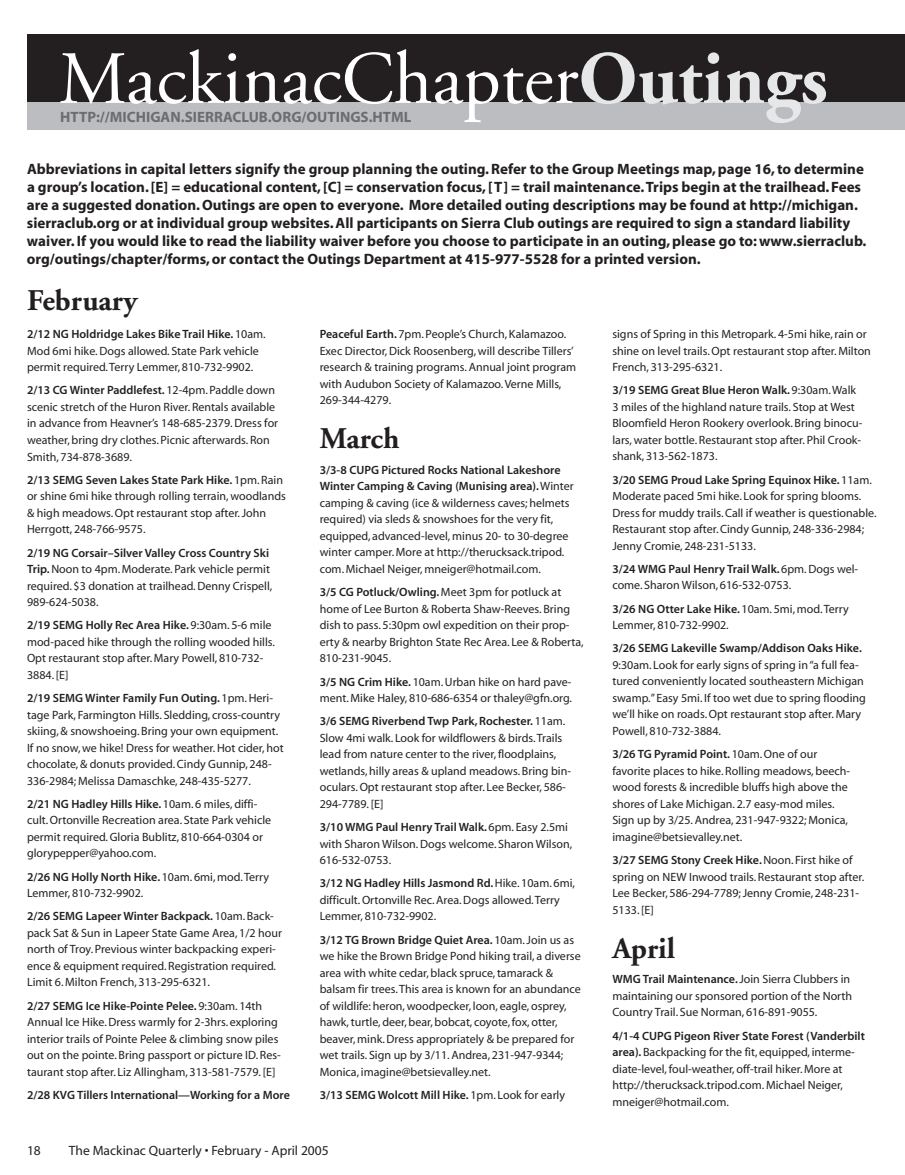
<style>
.page{position:relative;width:905px;height:1175px;background:#fff}
.page>*{position:absolute;margin:0;border:0;box-sizing:border-box;transform-origin:0 0}
.t1{font:75px "Adobe Garamond";color:#fff}
.t2{font:700 30px "Adobe Garamond";color:#231f20}
.t3{font:15px/18px "Myriad MM 700 600";color:#231f20}
.t4{font:15px "Myriad MM 700 600";color:#6c6d70}
.t5{font:13.5px "Myriad MM 400 600";color:#231f20}
.t6{font:12px/16.5px "Myriad MM 400 600";color:#231f20}
.t7{font:12px/16.5px "Myriad MM 565 600";color:#231f20}
.s1{font-weight:700;color:#e6e7e9}
.s2{font-family:"Myriad MM 400 600"}
.s3{font-family:"Myriad MM 565 600"}
</style>
<div class="page">
<div style="left:27px;top:34px;width:877px;height:69px;background:#231f20"></div>
<div style="left:27px;top:103px;width:877px;height:27px;background:#bcbdc0"></div>
<h1 class="t1" style="left:58px;top:39px;width:770px">MackinacChapter<span class="s1">Outings</span></h1>
<p class="t4" style="left:60px;top:110px;width:353px">http://michigan.sierraclub.org/outings.html</p>
<p class="t3" style="left:27px;top:161px;width:841px">Abbreviations in capital letters signify the group planning the outing. Refer to the Group Meetings map, page 16, to determine a group’s location. [E] = educational content, [C] = conservation focus, [T] = trail maintenance. Trips begin at the trailhead. Fees are a suggested donation. Outings are open to everyone. More detailed outing descriptions may be found at http://michigan. sierraclub.org or at individual group websites. All participants on Sierra Club outings are required to sign a standard liability waiver. If you would like to read the liability waiver before you choose to participate in an outing, please go to: www.sierraclub. org/outings/chapter/forms, or contact the Outings Department at 415-977-5528 for a printed version.</p>
<h2 class="t2" style="left:27px;top:284px;width:112px">February</h2>
<p class="t7" style="left:27px;top:326px;width:240px">2/12 NG Holdridge Lakes Bike Trail Hike. <span class="s2">10am.</span></p>
<p class="t6" style="left:27px;top:343px;width:233px">Mod 6mi hike. Dogs allowed. State Park vehicle permit required. Terry Lemmer, 810-732-9902.</p>
<p class="t7" style="left:27px;top:383px;width:249px">2/13 CG Winter Paddlefest. <span class="s2">12-4pm. Paddle down</span></p>
<p class="t6" style="left:27px;top:399px;width:253px">scenic stretch of the H uron River. Rentals available in advance from H eavner’s 148-685-2379. D ress for weather, bring dry clothes. Picnic afterwards. Ron Smith, 734-878-3689.</p>
<p class="t7" style="left:27px;top:472px;width:257px">2/13 SEMG Seven Lakes State Park Hike. <span class="s2">1pm. Rain</span></p>
<p class="t6" style="left:27px;top:488px;width:260px">or shine 6mi hike through rolling terrain, woodlands &amp; high meadows. Opt restaurant stop after. John<br>H errgott, 248-766-9575.</p>
<p class="t7" style="left:27px;top:545px;width:243px">2/19 NG Corsair–Silver Valley Cross Country Ski</p>
<p class="t6" style="left:27px;top:561px;width:247px"><span class="s3">Trip.</span> Noon to 4pm. Moderate. Park vehicle permit required. $3 donation at trailhead. Denny Crispell,<br>989-624-5038.</p>
<p class="t7" style="left:27px;top:617px;width:246px">2/19 SEMG Holly Rec Area Hike. <span class="s2">9:30am. 5-6 mile</span></p>
<p class="t6" style="left:27px;top:634px;width:249px">mod-paced hike through the rolling wooded hills.<br>Opt restaurant stop after. Mary Powell, 810-732-<br>3884. [E]</p>
<p class="t7" style="left:27px;top:690px;width:247px">2/19 SEMG Winter Family Fun Outing. <span class="s2">1pm. Heri-</span></p>
<p class="t6" style="left:27px;top:707px;width:258px">tage Park, Farmington H ills. Sledding, cross-country skiing, &amp; snowshoeing. Bring your own equipment.<br>If no snow, we hike! Dress for weather. Hot cider, hot chocolate, &amp; donuts provided. Cindy Gunnip, 248- 336-2984; Melissa Damaschke, 248-435-5277.</p>
<p class="t7" style="left:27px;top:796px;width:232px">2/21 NG Hadley Hills Hike. <span class="s2">10am. 6 miles, diffi-</span></p>
<p class="t6" style="left:27px;top:812px;width:246px">cult. Ortonville Recreation area. State Park vehicle permit required. Gloria Bublitz, 810-664-0304 or glorypepper@yahoo.com.</p>
<p class="t7" style="left:27px;top:869px;width:243px">2/26 NG Holly North Hike. <span class="s2">10am. 6mi, mod. Terry</span></p>
<p class="t6" style="left:27px;top:885px;width:118px">Lemmer, 810-732-9902.</p>
<p class="t7" style="left:27px;top:908px;width:248px">2/26 SEMG Lapeer Winter Backpack. <span class="s2">10am. Back-</span></p>
<p class="t6" style="left:27px;top:925px;width:256px">pack Sat &amp; Sun in Lapeer State Game Area, 1/2 hour north of Troy. Previous winter backpacking experi&shy;ence &amp; equipment required. Registration required.<br>Limit 6. Milton French, 313-295-6321.</p>
<p class="t7" style="left:27px;top:998px;width:237px">2/27 SEMG Ice Hike-Pointe Pelee. <span class="s2">9:30am. 14th</span></p>
<p class="t6" style="left:27px;top:1014px;width:255px">Annual Ice H ike. Dress warmly for 2-3hrs. exploring interior trails of Pointe Pelee &amp; climbing snow piles out on the pointe. Bring passport or picture ID. Res&shy;taurant stop after. Liz Allingham, 313-581-7579. [E]</p>
<p class="t7" style="left:27px;top:1087px;width:264px">2/28 KVG Tillers International—Working for a More</p>
<p class="t6" style="left:320px;top:326px;width:258px"><span class="s3">Peaceful Earth.</span> 7pm. People’s Church, Kalamazoo.<br>Exec Director, Dick Roosenberg, will describe Tillers’ research &amp; training programs. Annual joint program with Audubon Society of Kalamazoo. Verne Mills, 269-344-4279.</p>
<h2 class="t2" style="left:320px;top:422px;width:81px">March</h2>
<p class="t7" style="left:320px;top:462px;width:255px">3/3-8 CUPG Pictured Rocks National Lakeshore<br>Winter Camping &amp; Caving (Munising area). <span class="s2">Winter</span></p>
<p class="t6" style="left:320px;top:495px;width:251px">camping &amp; caving (ice &amp; wilderness caves; helmets required) via sleds &amp; snowshoes for the very fit, equipped, advanced-level, minus 20- to 30-degree winter camper. More at http://therucksack.tripod. com. Michael Neiger, mneiger@hotmail.com.</p>
<p class="t7" style="left:320px;top:584px;width:243px">3/5 CG Potluck/Owling. <span class="s2">Meet 3pm for potluck at</span></p>
<p class="t6" style="left:320px;top:601px;width:265px">home of Lee Burton &amp; Roberta Shaw-Reeves. Bring dish to pass. 5:30pm owl expedition on their prop&shy;erty &amp; nearby Brighton State Rec Area. Lee &amp; Roberta, 810-231-9045.</p>
<p class="t6" style="left:320px;top:674px;width:254px"><span class="s3">3/5 NG Crim Hike.</span> 10am. U rban hike on hard pave&shy;ment. Mike Haley, 810-686-6354 or thaley@gfn.org.</p>
<p class="t7" style="left:320px;top:713px;width:247px">3/6 SEMG Riverbend Twp Park, Rochester. <span class="s2">11am.</span></p>
<p class="t6" style="left:320px;top:730px;width:253px">Slow 4mi walk. Look for wildflowers &amp; birds. Trails lead from nature center to the river, floodplains, wetlands, hilly areas &amp; upland meadows. Bring bin&shy;oculars. O pt restaurant stop after. Lee Becker, 586- 294-7789. [E]</p>
<p class="t7" style="left:320px;top:819px;width:250px">3/10 WMG Paul Henry Trail Walk. <span class="s2">6pm. Easy 2.5mi</span></p>
<p class="t6" style="left:320px;top:836px;width:254px">with Sharon Wilson. Dogs welcome. Sharon Wilson,<br>616-532-0753.</p>
<p class="t7" style="left:320px;top:875px;width:257px">3/12 NG Hadley Hills Jasmond Rd. <span class="s2">H ike. 10am. 6mi,</span></p>
<p class="t6" style="left:320px;top:892px;width:242px">difficult. Ortonville Rec. Area. Dogs allowed. Terry<br>Lemmer, 810-732-9902.</p>
<p class="t7" style="left:320px;top:932px;width:256px">3/12 TG Brown Bridge Quiet Area. <span class="s2">10am. Join us as</span></p>
<p class="t6" style="left:320px;top:948px;width:263px">we hike the Brown Bridge Pond hiking trail, a diverse area with white cedar, black spruce, tamarack &amp; balsam fir trees. This area is known for an abundance of wildlife: heron, woodpecker, loon, eagle, osprey, hawk, turtle, deer, bear, bobcat, coyote, fox, otter, beaver, mink. Dress appropriately &amp; be prepared for wet trails. Sign up by 3/11. Andrea, 231-947-9344; Monica, imagine@betsievalley.net.</p>
<p class="t7" style="left:320px;top:1087px;width:247px">3/13 SEMG Wolcott Mill Hike. <span class="s2">1pm. Look for early</span></p>
<p class="t5" style="left:27px;top:1143px;width:15px">18</p>
<p class="t5" style="left:69px;top:1143px;width:261px">The Mackinac Quarterly • February - April 2005</p>
<p class="t6" style="left:612px;top:326px;width:260px">signs of Spring in this Metropark. 4-5mi hike, rain or shine on level trails. Opt restaurant stop after. Milton<br>French, 313-295-6321.</p>
<p class="t7" style="left:612px;top:383px;width:245px">3/19 SEMG Great Blue Heron Walk. <span class="s2">9:30am. Walk</span></p>
<p class="t6" style="left:612px;top:399px;width:251px">3 miles of the highland nature trails. Stop at West Bloomfield Heron Rookery overlook. Bring binocu&shy;lars, water bottle. Restaurant stop after. P hil Crook&shy;shank, 313-562-1873.</p>
<p class="t7" style="left:612px;top:472px;width:261px">3/20 SEMG Proud Lake Spring Equinox Hike. <span class="s2">11am.</span></p>
<p class="t6" style="left:612px;top:488px;width:265px">Moderate paced 5mi hike. Look for spring blooms.<br>Dress for muddy trails. Call if weather is questionable.<br>Restaurant stop after. Cindy Gunnip, 248-336-2984; Jenny Cromie, 248-231-5133.</p>
<p class="t7" style="left:612px;top:561px;width:247px">3/24 WMG Paul Henry Trail Walk. <span class="s2">6pm. Dogs wel-</span></p>
<p class="t6" style="left:612px;top:578px;width:180px">come. Sharon Wilson, 616-532-0753.</p>
<p class="t7" style="left:612px;top:601px;width:238px">3/26 NG Otter Lake Hike. <span class="s2">10am. 5mi, mod. Terry</span></p>
<p class="t6" style="left:612px;top:617px;width:118px">Lemmer, 810-732-9902.</p>
<p class="t7" style="left:612px;top:641px;width:251px">3/26 SEMG Lakeville Swamp/Addison Oaks Hike.</p>
<p class="t6" style="left:612px;top:657px;width:255px">9:30am. Look for early signs of spring in “a full fea&shy;tured conveniently located southeastern Michigan swamp.” Easy 5mi. If too wet due to spring flooding we’ll hike on roads. O pt restaurant stop after. Mary Powell, 810-732-3884.</p>
<p class="t7" style="left:612px;top:746px;width:206px">3/26 TG Pyramid Point. <span class="s2">10am. One of our</span></p>
<p class="t6" style="left:612px;top:763px;width:239px">favorite places to hike. Rolling meadows, beech&shy;wood forests &amp; incredible bluffs high above the shores of Lake Michigan. 2.7 easy-mod miles.<br>Sign up by 3/25. Andrea, 231-947-9322; Monica, imagine@betsievalley.net.</p>
<p class="t7" style="left:612px;top:852px;width:242px">3/27 SEMG Stony Creek Hike. <span class="s2">Noon. First hike of</span></p>
<p class="t6" style="left:612px;top:869px;width:59px">spring on NEW</p>
<p class="t6" style="left:612px;top:869px;width:253px;text-indent:77px">Inwood trails. Restaurant stop after.<br>Lee Becker, 586-294-7789; Jenny Cromie, 248-231-<br>5133. [E]</p>
<h2 class="t2" style="left:612px;top:932px;width:64px">April</h2>
<p class="t7" style="left:612px;top:971px;width:239px">WMG Trail Maintenance. <span class="s2">Join Sierra Clubbers in</span></p>
<p class="t6" style="left:612px;top:988px;width:241px">maintaining our sponsored portion of the North<br>Country Trail. Sue Norman, 616-891-9055.</p>
<p class="t7" style="left:612px;top:1027px;width:254px">4/1-4 CUPG Pigeon River State Forest (Vanderbilt</p>
<p class="t6" style="left:612px;top:1044px;width:244px"><span class="s3">area).</span> Backpacking for the fit, equipped, interme&shy;diate-level, foul-weather, off-trail hiker. More at http://therucksack.tripod.com. Michael Neiger, mneiger@hotmail.com.</p>
</div>
